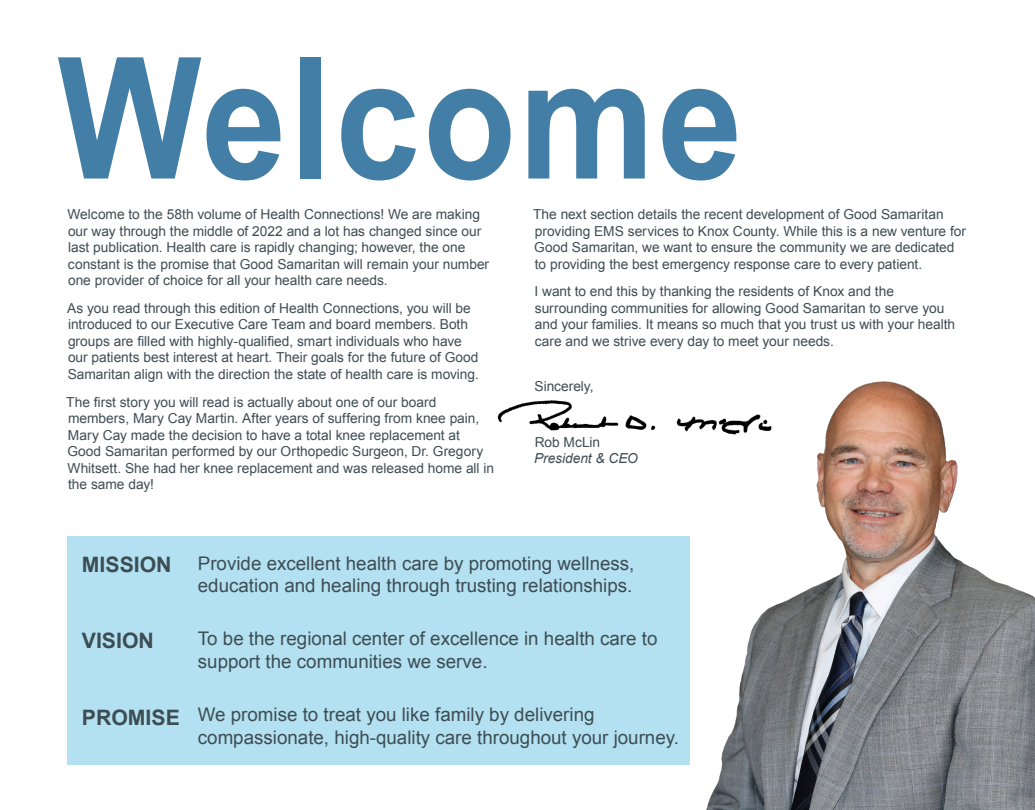
<style>
.page{position:relative;width:1035px;height:810px;background:#fff}
.page>*{position:absolute;margin:0;border:0;box-sizing:border-box;transform-origin:0 0}
.t1{font:700 169.25px "Arial";letter-spacing:.02em;color:#427ea6;scale:.9 1}
.t2{font:700 21.25px "Arial";color:#3e4d54}
.t3{font:18.75px/22.5px "Arial";color:#3e4d54}
.t4{font:13.75px/16.5px "Arial";color:#3e4d54}
.t5{font:italic 13.75px/16.5px "Arial";letter-spacing:-.005em;color:#3e4d54}
.s1{font-style:normal}
</style>
<div class="page">
<img style="left:706px;top:381px;width:329px;height:429px">
<img style="left:497px;top:390px;width:282px;height:55px">
<div style="left:68px;top:536px;width:622px;height:229px;background:#b3e1f1"></div>
<h1 class="t1" style="left:57px;top:8px;width:763px">Welcome</h1>
<p class="t4" style="left:68px;top:206px;width:423px">Welcome to the 58th volume of Health Connections! We are making our way through the middle of 2022 and a lot has changed since our last publication. Health care is rapidly changing; however, the one constant is the promise that Good Samaritan will remain your number one provider of choice for all your health care needs.</p>
<p class="t4" style="left:67px;top:300px;width:413px">As you read through this edition of Health Connections, you will be introduced to our Executive Care Team and board members. Both groups are filled with highly-qualified, smart individuals who have our patients best interest at heart. Their goals for the future of Good Samaritan align with the direction the state of health care is moving.</p>
<p class="t4" style="left:66px;top:394px;width:429px">The first story you will read is actually about one of our board members, Mary Cay Martin. After years of suffering from knee pain, Mary Cay made the decision to have a total knee replacement at Good Samaritan performed by our Orthopedic Surgeon, Dr. Gregory Whitsett. She had her knee replacement and was released home all in the same day!</p>
<p class="t4" style="left:533px;top:206px;width:434px">The next section details the recent development of Good Samaritan providing EMS services to Knox County. While this is a new venture for Good Samaritan, we want to ensure the community we are dedicated to providing the best emergency response care to every patient.</p>
<p class="t4" style="left:535px;top:283px;width:422px">I want to end this by thanking the residents of Knox and the surrounding communities for allowing Good Samaritan to serve you and your families. It means so much that you trust us with your health care and we strive every day to meet your needs.</p>
<p class="t4" style="left:535px;top:378px;width:61px">Sincerely,</p>
<p class="t5" style="left:534px;top:434px;width:105px"><span class="s1">Rob McLin<br></span>President &amp; CEO</p>
<p class="t2" style="left:82px;top:550px;width:91px">MISSION</p>
<p class="t2" style="left:82px;top:627px;width:74px">VISION</p>
<p class="t2" style="left:82px;top:703px;width:100px">PROMISE</p>
<p class="t3" style="left:198px;top:552px;width:438px">Provide excellent health care by promoting wellness, education and healing through trusting relationships.</p>
<p class="t3" style="left:198px;top:628px;width:461px">To be the regional center of excellence in health care to support the communities we serve.</p>
<p class="t3" style="left:198px;top:703px;width:483px">We promise to treat you like family by delivering compassionate, high-quality care throughout your journey.</p>
</div>
